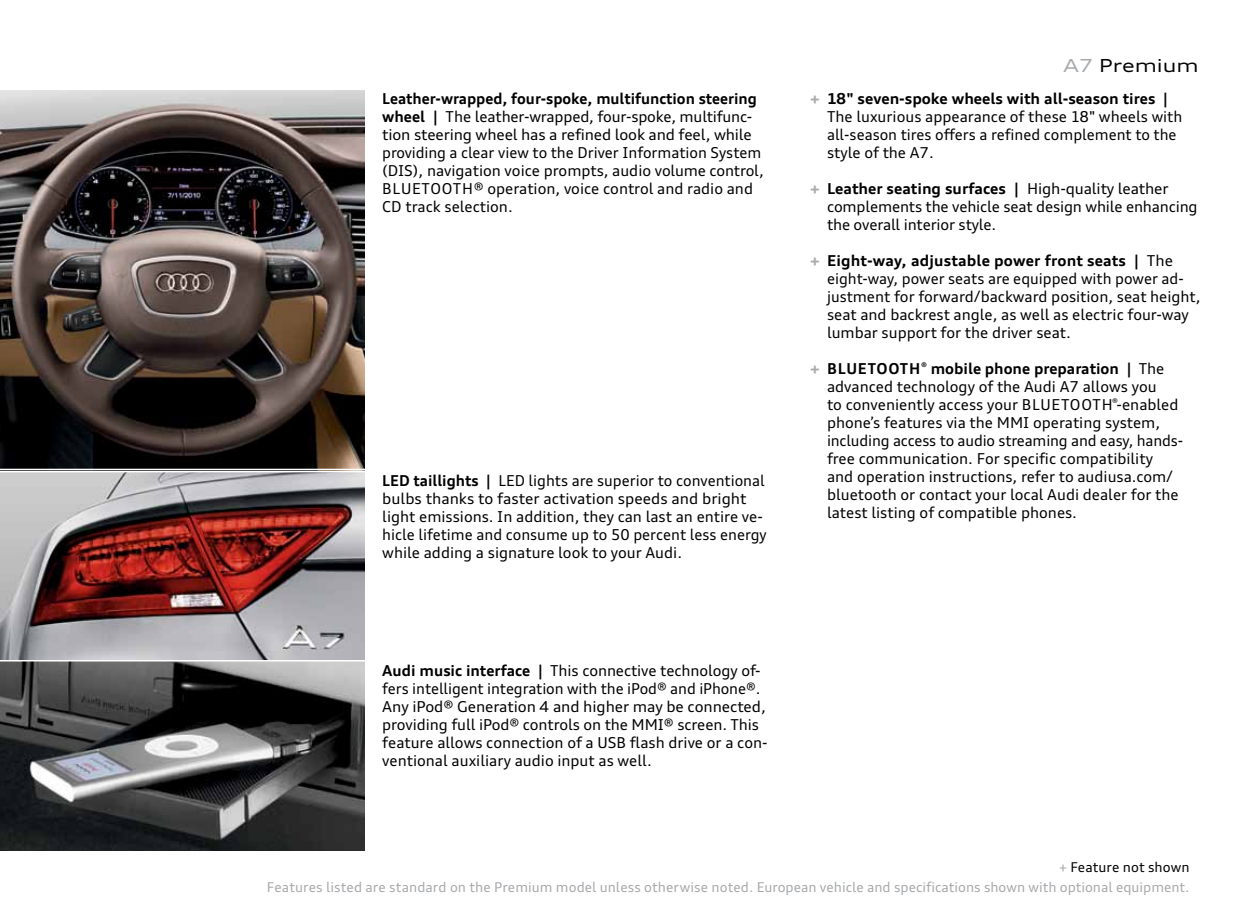
<style>
.page{position:relative;width:1242px;height:918px;background:#fff}
.page>*{position:absolute;margin:0;border:0;box-sizing:border-box;transform-origin:0 0}
.t1{font:expanded 18px "Audi Type";color:#000}
.t2{font:15px/18px "Audi Type";color:#000}
.t3{font:13.5px/19.5px "Audi Type";color:#a7a9ac;text-align:right}
.s1{font-weight:700}
.s2{color:#a7a9ac}
.s3{font-weight:700;color:#a7a9ac}
.s4{color:#000}
</style>
<div class="page">
<img style="left:0;top:90px;width:364px;height:570px">
<img style="left:0;top:662px;width:364px;height:188px">
<hr style="left:0;top:471px;width:372px;height:1px;background:#fff">
<hr style="left:0;top:469px;width:401px;height:1px;background:#fff">
<p class="t2" style="left:382px;top:90px;width:383px"><span class="s1">Leather-wrapped, four-spoke, multifunction steering wheel |</span> The leather-wrapped, four-spoke, multifunc&shy;tion steering wheel has a refined look and feel, while providing a clear view to the Driver Information System (DIS), navigation voice prompts, audio volume control, Bluetooth</p>
<p class="t2" style="left:382px;top:180px;width:372px;text-indent:91px">® operation, voice control and radio and<br>CD track selection.</p>
<p class="t2" style="left:382px;top:471px;width:386px"><span class="s1">LED taillights |</span> LED lights are superior to conventional bulbs thanks to faster activation speeds and bright light emissions. In addition, they can last an entire ve&shy;hicle lifetime and consume up to 50 percent less energy while adding a signature look to your Audi.</p>
<p class="t2" style="left:382px;top:662px;width:387px"><span class="s1">Audi music interface |</span> This connective technology of&shy;fers intelligent integration with the iPod® and iPhone®.<br>Any iPod® Generation 4 and higher may be connected, providing full iPod® controls on the MMI® screen. This feature allows connection of a USB flash drive or a con&shy;ventional auxiliary audio input as well.</p>
<p class="t1" style="left:1063px;top:55px;width:137px"><span class="s2">A7</span> Premium</p>
<p class="t2" style="left:827px;top:90px;width:357px;text-indent:-16px"><span class="s3">+</span> <span class="s1">18" seven-spoke wheels with all-season tires | </span>The luxurious appearance of these 18" wheels with all-season tires offers a refined complement to the style of the A7.</p>
<p class="t2" style="left:827px;top:180px;width:372px;text-indent:-17px"><span class="s3">+</span> <span class="s1">Leather seating surfaces |</span> High-quality leather complements the vehicle seat design while enhancing the overall interior style.</p>
<p class="t2" style="left:827px;top:252px;width:375px;text-indent:-16px"><span class="s3">+</span> <span class="s1">Eight-way, adjustable power front seats |</span> The eight-way, power seats are equipped with power ad&shy;justment for forward/backward position, seat height, seat and backrest angle, as well as electric four-way lumbar support for the driver seat.</p>
<p class="t2" style="left:827px;top:360px;width:339px;text-indent:-16px"><span class="s3">+</span> <span class="s1">Bluetooth</span> <sup>®</sup> <span class="s1">mobile phone preparation |</span> The advanced technology of the Audi A7 allows you to conveniently access your Bl uetooth</p>
<p class="t2" style="left:827px;top:396px;width:358px;text-indent:285px"><sup>®</sup>-enabled phone’s features via the MMI operating system, including access to audio streaming and easy, hands&shy;free communication. For specific compatibility<br>and operation instructions, refer to audiusa.com/ bluetooth or contact your local Audi dealer for the latest listing of compatible phones.</p>
<p class="t3" style="left:267px;top:858px;width:924px">+ <span class="s4">Feature not shown<br></span>Features listed are standard on the Premium model unless otherwise noted. European vehicle and specifications shown with optional equipment.</p>
</div>
